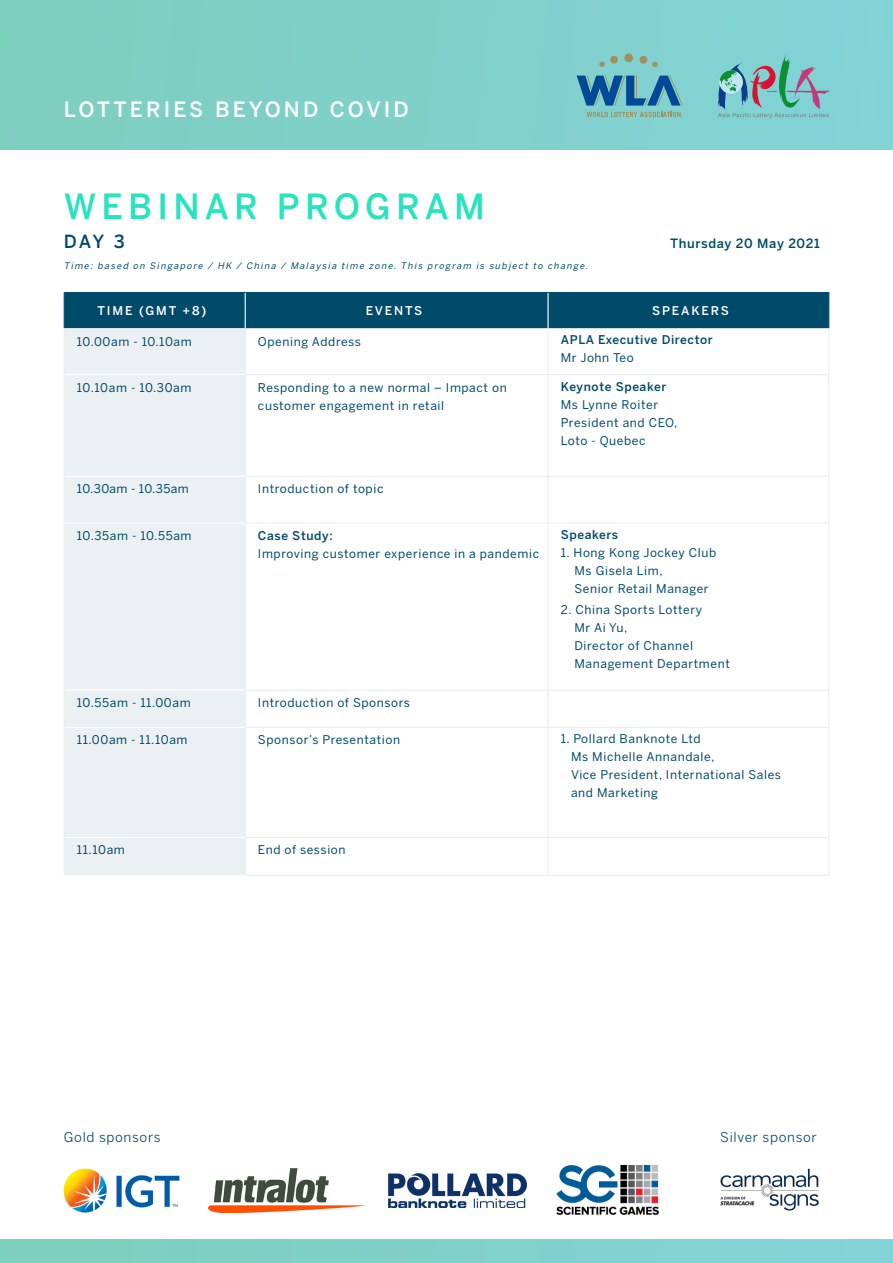
<style>
.page{position:relative;width:893px;height:1263px;background:#fff}
.page>*{position:absolute;margin:0;border:0;box-sizing:border-box;transform-origin:0 0}
.t1{font:500 34.5px "Benton Sans";letter-spacing:.15em;color:#28e3bd}
.t2{font:500 21px "Benton Sans";letter-spacing:.15em;color:#fff}
.t3{font:500 18px "Benton Sans";color:#004a6a}
.t4{font:13.5px "Benton Sans";letter-spacing:.05em;color:#004a6a}
.t5{font:500 12.75px "Benton Sans";letter-spacing:.045em;color:#004a6a}
.t6{font:12px/18px "Benton Sans";letter-spacing:.05em;color:#004a6a}
.t7{font:500 12px "Benton Sans";letter-spacing:.05em;color:#004a6a}
.t8{font:500 12px "Benton Sans";letter-spacing:.15em;color:#fff}
.t9{font:12px "Benton Sans";letter-spacing:.03em;color:#004a6a}
.t10{font:italic 9px "Benton Sans";color:#004a6a}
.s1{font-weight:500}
</style>
<div class="page">
<div style="left:0;top:1239px;width:893px;height:24px;background:#80d0cb"></div>
<div style="left:0;top:0;width:893px;height:150px;background:linear-gradient(to right,#7ecebe,#82d3d7)"></div>
<div style="left:65px;top:293px;width:763px;height:35px;background:#004a6a"></div>
<div style="left:65px;top:329px;width:180px;height:546px;background:#ebf0f3"></div>
<hr style="left:64px;top:329px;width:1px;height:46px;background:#e6edf0">
<hr style="left:245px;top:329px;width:1px;height:45px;background:#e6edf0">
<hr style="left:828px;top:329px;width:1px;height:45px;background:#e6edf0">
<hr style="left:64px;top:375px;width:1px;height:101px;background:#e6edf0">
<hr style="left:245px;top:374px;width:303px;height:1px;background:#e6edf0">
<hr style="left:245px;top:375px;width:1px;height:101px;background:#e6edf0">
<hr style="left:548px;top:374px;width:281px;height:1px;background:#e6edf0">
<hr style="left:828px;top:375px;width:1px;height:101px;background:#e6edf0">
<hr style="left:64px;top:476px;width:1px;height:47px;background:#e6edf0">
<hr style="left:245px;top:476px;width:303px;height:1px;background:#e6edf0">
<hr style="left:245px;top:477px;width:1px;height:46px;background:#e6edf0">
<hr style="left:548px;top:476px;width:281px;height:1px;background:#e6edf0">
<hr style="left:828px;top:477px;width:1px;height:46px;background:#e6edf0">
<hr style="left:64px;top:523px;width:1px;height:167px;background:#e6edf0">
<hr style="left:245px;top:523px;width:303px;height:1px;background:#e6edf0">
<hr style="left:245px;top:523px;width:1px;height:167px;background:#e6edf0">
<hr style="left:548px;top:523px;width:281px;height:1px;background:#e6edf0">
<hr style="left:828px;top:523px;width:1px;height:167px;background:#e6edf0">
<hr style="left:64px;top:690px;width:1px;height:37px;background:#e6edf0">
<hr style="left:245px;top:690px;width:303px;height:1px;background:#e6edf0">
<hr style="left:245px;top:690px;width:1px;height:37px;background:#e6edf0">
<hr style="left:548px;top:690px;width:281px;height:1px;background:#e6edf0">
<hr style="left:828px;top:690px;width:1px;height:37px;background:#e6edf0">
<hr style="left:64px;top:727px;width:1px;height:110px;background:#e6edf0">
<hr style="left:245px;top:727px;width:303px;height:1px;background:#e6edf0">
<hr style="left:245px;top:728px;width:1px;height:109px;background:#e6edf0">
<hr style="left:548px;top:727px;width:281px;height:1px;background:#e6edf0">
<hr style="left:828px;top:728px;width:1px;height:109px;background:#e6edf0">
<hr style="left:64px;top:837px;width:1px;height:38px;background:#e6edf0">
<hr style="left:245px;top:837px;width:303px;height:1px;background:#e6edf0">
<hr style="left:245px;top:838px;width:1px;height:37px;background:#e6edf0">
<hr style="left:548px;top:837px;width:281px;height:1px;background:#e6edf0">
<hr style="left:828px;top:838px;width:1px;height:37px;background:#e6edf0">
<hr style="left:245px;top:875px;width:303px;height:1px;background:#e6edf0">
<hr style="left:548px;top:875px;width:281px;height:1px;background:#e6edf0">
<hr style="left:245px;top:293px;width:1px;height:35px;background:#fff">
<hr style="left:548px;top:329px;width:1px;height:45px;background:#e6edf0">
<hr style="left:548px;top:375px;width:1px;height:101px;background:#e6edf0">
<hr style="left:548px;top:477px;width:1px;height:46px;background:#e6edf0">
<hr style="left:548px;top:523px;width:1px;height:167px;background:#e6edf0">
<hr style="left:548px;top:690px;width:1px;height:37px;background:#e6edf0">
<hr style="left:548px;top:728px;width:1px;height:109px;background:#e6edf0">
<hr style="left:548px;top:838px;width:1px;height:37px;background:#e6edf0">
<hr style="left:547px;top:293px;width:2px;height:35px;background:#fff">
<hr style="left:65px;top:374px;width:180px;height:1px;background:#fff">
<hr style="left:65px;top:476px;width:180px;height:1px;background:#fff">
<hr style="left:65px;top:523px;width:180px;height:1px;background:#fff">
<hr style="left:65px;top:690px;width:180px;height:1px;background:#fff">
<hr style="left:65px;top:727px;width:180px;height:1px;background:#fff">
<hr style="left:65px;top:837px;width:180px;height:1px;background:#fff">
<hr style="left:828px;top:293px;width:1px;height:35px;background:#004a6a">
<hr style="left:64px;top:292px;width:181px;height:1px;background:#004a6a">
<hr style="left:64px;top:293px;width:1px;height:35px;background:#004a6a">
<hr style="left:245px;top:292px;width:303px;height:1px;background:#004a6a">
<hr style="left:548px;top:292px;width:281px;height:1px;background:#004a6a">
<hr style="left:64px;top:328px;width:181px;height:1px;background:#e6edf0">
<hr style="left:245px;top:328px;width:303px;height:1px;background:#e6edf0">
<hr style="left:548px;top:328px;width:281px;height:1px;background:#e6edf0">
<svg style="left:718px;top:55px;width:111px;height:63px;background:#7fb5b9"></svg>
<svg style="left:577px;top:76px;width:106px;height:30px;background:#438bae"></svg>
<div style="left:624px;top:54px;width:9px;height:8px;background:#a2905e;border-radius:50%"></div>
<div style="left:639px;top:56px;width:8px;height:8px;background:#a2905e;border-radius:50%"></div>
<svg style="left:652px;top:62px;width:6px;height:5px"></svg>
<svg style="left:599px;top:62px;width:6px;height:5px"></svg>
<div style="left:610px;top:56px;width:8px;height:8px;background:#a2905e;border-radius:50%"></div>
<svg style="left:587px;top:112px;width:94px;height:5px"></svg>
<img style="left:64px;top:1168px;width:116px;height:45px">
<img style="left:209px;top:1168px;width:157px;height:44px">
<img style="left:389px;top:1173px;width:138px;height:35px">
<img style="left:720px;top:1168px;width:99px;height:43px">
<img style="left:557px;top:1166px;width:102px;height:49px">
<h2 class="t2" style="left:64px;top:97px;width:346px">LOTTERIES BEYOND COVID</h2>
<p class="t1" style="left:64px;top:186px;width:423px">WEBINAR PROGRAM</p>
<p class="t3" style="left:64px;top:230px;width:62px">DAY 3</p>
<p class="t5" style="left:670px;top:235px;width:151px">Thursday 20 May 2021</p>
<p class="t10" style="left:64px;top:260px;width:528px">Time: based on Singapore / HK / China / Malaysia time zone. This program is subject to change.</p>
<p class="t8" style="left:98px;top:304px;width:110px">TIME (GMT +8)</p>
<p class="t8" style="left:366px;top:304px;width:58px">EVENTS</p>
<p class="t8" style="left:652px;top:304px;width:78px">SPEAKERS</p>
<p class="t6" style="left:77px;top:332px;width:116px">10.00am - 10.10am</p>
<p class="t6" style="left:258px;top:332px;width:104px">Opening Address</p>
<p class="t7" style="left:561px;top:333px;width:153px">APLA Executive Director</p>
<p class="t6" style="left:561px;top:349px;width:74px">Mr John Teo</p>
<p class="t6" style="left:77px;top:378px;width:116px">10.10am - 10.30am</p>
<p class="t6" style="left:258px;top:378px;width:250px">Responding to a new normal – Impact on customer engagement in retail</p>
<p class="t7" style="left:561px;top:379px;width:107px">Keynote Speaker</p>
<p class="t6" style="left:561px;top:395px;width:99px">Ms Lynne Roiter</p>
<p class="t6" style="left:561px;top:413px;width:118px">President and CEO,<br>Loto - Quebec</p>
<p class="t9" style="left:77px;top:482px;width:113px">10.30am - 10.35am</p>
<p class="t6" style="left:258px;top:480px;width:127px">Introduction of topic</p>
<p class="t6" style="left:77px;top:526px;width:116px">10.35am - 10.55am</p>
<p class="t6" style="left:258px;top:526px;width:283px"><span class="s1">Case Study:<br></span>Improving customer experience in a pandemic</p>
<p class="t7" style="left:561px;top:527px;width:59px">Speakers</p>
<p class="t6" style="left:561px;top:543px;width:157px">1. Hong Kong Jockey Club</p>
<p class="t6" style="left:574px;top:561px;width:136px">Ms Gisela Lim,<br>Senior Retail Manager</p>
<p class="t6" style="left:561px;top:600px;width:143px">2. China Sports Lottery</p>
<p class="t6" style="left:574px;top:618px;width:157px">Mr Ai Yu,<br>Director of Channel<br>Management Department</p>
<p class="t6" style="left:77px;top:693px;width:115px">10.55am - 11.00am</p>
<p class="t6" style="left:258px;top:693px;width:154px">Introduction of Sponsors</p>
<p class="t6" style="left:77px;top:731px;width:112px">11.00am - 11.10am</p>
<p class="t6" style="left:258px;top:731px;width:144px">Sponsor’s Presentation</p>
<p class="t6" style="left:561px;top:730px;width:141px">1. Pollard Banknote Ltd</p>
<p class="t6" style="left:571px;top:748px;width:211px">Ms Michelle Annandale,<br>Vice President, International Sales and Marketing</p>
<p class="t6" style="left:77px;top:841px;width:50px">11.10am</p>
<p class="t6" style="left:258px;top:841px;width:89px">End of session</p>
<p class="t4" style="left:64px;top:1129px;width:98px">Gold sponsors</p>
<p class="t4" style="left:720px;top:1129px;width:98px">Silver sponsor</p>
</div>
